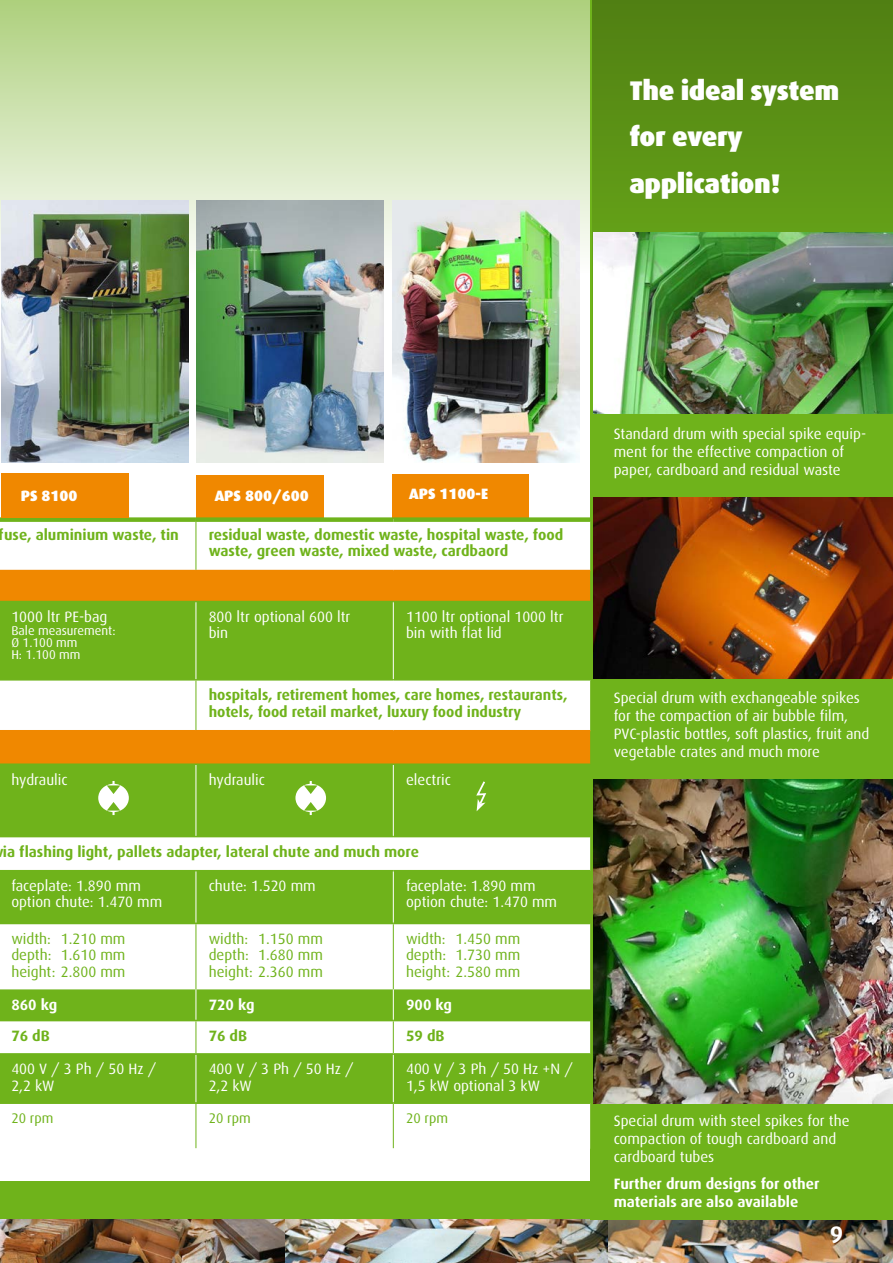
<style>
.page{position:relative;width:893px;height:1263px;background:#fff}
.page>*{position:absolute;margin:0;border:0;box-sizing:border-box;transform-origin:0 0}
.t1{font:900 27px/46.5px "Dax";letter-spacing:-.015em;color:#fff}
.t2{font:700 24px "Dax";color:#fff}
.t3{font:15px/16.5px "Dax";color:#fff}
.t4{font:700 15px/16.5px "Dax";color:#6fb31b}
.t5{font:15px/16.5px "Dax";color:#6fb31b;text-align:justify}
.t6{font:700 15px/18px "Dax";color:#fff}
.t7{font:900 15px "Dax";color:#fff}
.t8{font:13.95px "Dax";color:#6fb31b}
.t9{font:12.75px/12px "Dax";color:#fff}
</style>
<div class="page">
<img style="left:0;top:1219px;width:582px;height:44px">
<img style="left:582px;top:1219px;width:311px;height:44px">
<div style="left:0;top:0;width:592px;height:273px;background:linear-gradient(to bottom,#aed07d,#fcfcfd)"></div>
<div style="left:0;top:1182px;width:594px;height:37px;background:#6fb31b"></div>
<div style="left:590px;top:0;width:303px;height:1219px;background:#6fb31b"></div>
<svg style="left:592px;top:0;width:301px;height:293px;background:#5a8f15"></svg>
<img style="left:2px;top:201px;width:187px;height:261px">
<img style="left:196px;top:201px;width:188px;height:261px">
<img style="left:393px;top:201px;width:187px;height:261px">
<div style="left:196px;top:475px;width:128px;height:44px;background:#f08800"></div>
<div style="left:393px;top:474px;width:136px;height:44px;background:#f08800"></div>
<div style="left:0;top:571px;width:590px;height:30px;background:#f08800"></div>
<svg style="left:0;top:602px;width:590px;height:500px;fill:#6fb31b"></svg>
<hr style="left:0;top:601px;width:196px;height:1px;background:#6fb31b">
<hr style="left:196px;top:601px;width:197px;height:1px;background:#6fb31b">
<hr style="left:393px;top:601px;width:198px;height:1px;background:#6fb31b">
<hr style="left:0;top:679px;width:196px;height:1px;background:#6fb31b">
<hr style="left:196px;top:679px;width:197px;height:1px;background:#6fb31b">
<hr style="left:393px;top:679px;width:198px;height:1px;background:#6fb31b">
<hr style="left:0;top:763px;width:196px;height:2px;background:#6fb31b">
<hr style="left:196px;top:763px;width:197px;height:2px;background:#6fb31b">
<hr style="left:393px;top:763px;width:197px;height:2px;background:#6fb31b">
<hr style="left:0;top:836px;width:196px;height:1px;background:#6fb31b">
<hr style="left:196px;top:836px;width:197px;height:1px;background:#6fb31b">
<hr style="left:393px;top:836px;width:197px;height:1px;background:#6fb31b">
<hr style="left:0;top:870px;width:196px;height:1px;background:#6fb31b">
<hr style="left:196px;top:870px;width:197px;height:1px;background:#6fb31b">
<hr style="left:393px;top:870px;width:197px;height:1px;background:#6fb31b">
<hr style="left:196px;top:602px;width:1px;height:77px;background:#fff">
<hr style="left:393px;top:602px;width:1px;height:77px;background:#fff">
<hr style="left:196px;top:765px;width:1px;height:71px;background:#fff">
<hr style="left:393px;top:765px;width:1px;height:71px;background:#fff">
<hr style="left:196px;top:871px;width:1px;height:52px;background:#fff">
<hr style="left:393px;top:871px;width:1px;height:52px;background:#fff">
<hr style="left:196px;top:1055px;width:1px;height:47px;background:#fff">
<hr style="left:393px;top:1055px;width:1px;height:47px;background:#fff">
<hr style="left:0;top:570px;width:196px;height:1px;background:#f08800">
<hr style="left:196px;top:570px;width:197px;height:1px;background:#f08800">
<hr style="left:393px;top:570px;width:197px;height:1px;background:#f08800">
<hr style="left:0;top:730px;width:196px;height:1px;background:#f08800">
<hr style="left:196px;top:730px;width:197px;height:1px;background:#f08800">
<hr style="left:393px;top:730px;width:197px;height:1px;background:#f08800">
<div style="left:0;top:517px;width:196px;height:5px;background:#6fb31b"></div>
<div style="left:196px;top:517px;width:197px;height:5px;background:#6fb31b"></div>
<div style="left:393px;top:517px;width:198px;height:5px;background:#6fb31b"></div>
<hr style="left:196px;top:680px;width:1px;height:50px;background:#6fb31b">
<hr style="left:196px;top:522px;width:1px;height:48px;background:#6fb31b">
<hr style="left:0;top:923px;width:196px;height:1px;background:#6fb31b">
<hr style="left:196px;top:923px;width:197px;height:1px;background:#6fb31b">
<hr style="left:393px;top:923px;width:197px;height:1px;background:#6fb31b">
<hr style="left:196px;top:924px;width:1px;height:65px;background:#6fb31b">
<hr style="left:393px;top:924px;width:1px;height:65px;background:#6fb31b">
<hr style="left:196px;top:989px;width:1px;height:31px;background:#fff">
<hr style="left:393px;top:989px;width:1px;height:31px;background:#fff">
<hr style="left:196px;top:1021px;width:1px;height:32px;background:#6fb31b">
<hr style="left:393px;top:1021px;width:1px;height:32px;background:#6fb31b">
<hr style="left:0;top:1053px;width:196px;height:2px;background:#6fb31b">
<hr style="left:196px;top:1053px;width:197px;height:2px;background:#6fb31b">
<hr style="left:393px;top:1053px;width:197px;height:2px;background:#6fb31b">
<hr style="left:196px;top:1104px;width:1px;height:44px;background:#6fb31b">
<hr style="left:393px;top:1104px;width:1px;height:44px;background:#6fb31b">
<hr style="left:0;top:1102px;width:196px;height:2px;background:#6fb31b">
<hr style="left:196px;top:1102px;width:197px;height:2px;background:#6fb31b">
<hr style="left:393px;top:1102px;width:197px;height:2px;background:#6fb31b">
<hr style="left:0;top:1020px;width:196px;height:1px;background:#6fb31b">
<hr style="left:196px;top:1020px;width:197px;height:1px;background:#6fb31b">
<hr style="left:393px;top:1020px;width:197px;height:1px;background:#6fb31b">
<div style="left:2px;top:473px;width:127px;height:44px;background:#f08800"></div>
<div style="left:98px;top:784px;width:31px;height:28px;background:#fff;border-radius:50%"></div>
<svg style="left:107px;top:802px;width:13px;height:13px"></svg>
<svg style="left:107px;top:781px;width:13px;height:13px"></svg>
<div style="left:295px;top:784px;width:31px;height:28px;background:#fff;border-radius:50%"></div>
<svg style="left:304px;top:802px;width:13px;height:13px"></svg>
<svg style="left:304px;top:781px;width:13px;height:13px"></svg>
<svg style="left:475px;top:779px;width:13px;height:32px"></svg>
<img style="left:593px;top:233px;width:300px;height:180px">
<img style="left:593px;top:498px;width:300px;height:180px">
<img style="left:593px;top:779px;width:300px;height:324px">
<h1 class="t1" style="left:629px;top:67px;width:211px">The ideal system for every application!</h1>
<p class="t7" style="left:21px;top:487px;width:58px">PS 8100</p>
<p class="t7" style="left:215px;top:487px;width:95px">APS 800/600</p>
<p class="t7" style="left:409px;top:485px;width:81px">APS 1100-E</p>
<p class="t4" style="left:-1px;top:526px;width:182px">fuse, aluminium waste, tin</p>
<p class="t4" style="left:209px;top:526px;width:356px">residual waste, domestic waste, hospital waste, food waste, green waste, mixed waste, cardbaord</p>
<p class="t3" style="left:11px;top:608px;width:98px">1000 ltr PE-bag</p>
<p class="t9" style="left:11px;top:625px;width:106px">Bale measurement:<br>Ø 1.100 mm<br>H: 1.100 mm</p>
<p class="t3" style="left:209px;top:608px;width:143px">800 ltr optional 600 ltr bin</p>
<p class="t3" style="left:406px;top:608px;width:159px">1100 ltr optional 1000 ltr bin with flat lid</p>
<p class="t4" style="left:209px;top:687px;width:360px">hospitals, retirement homes, care homes, restaurants, hotels, food retail market, luxury food industry</p>
<p class="t3" style="left:11px;top:771px;width:58px">hydraulic</p>
<p class="t3" style="left:209px;top:771px;width:58px">hydraulic</p>
<p class="t3" style="left:406px;top:771px;width:46px">electric</p>
<p class="t4" style="left:3px;top:843px;width:418px">ia flashing light, pallets adapter, lateral chute and much more</p>
<p class="t3" style="left:11px;top:878px;width:153px">faceplate: 1.890 mm option chute: 1.470 mm</p>
<p class="t3" style="left:209px;top:878px;width:109px">chute: 1.520 mm</p>
<p class="t3" style="left:406px;top:878px;width:153px">faceplate: 1.890 mm option chute: 1.470 mm</p>
<p class="t5" style="left:11px;top:930px;width:116px">width: 1.210 mm depth: 1.610 mm height: 2.800 mm</p>
<p class="t5" style="left:209px;top:930px;width:116px">width: 1.150 mm depth: 1.680 mm height: 2.360 mm</p>
<p class="t5" style="left:406px;top:930px;width:116px">width: 1.450 mm depth: 1.730 mm height: 2.580 mm</p>
<p class="t6" style="left:11px;top:995px;width:47px">860 kg</p>
<p class="t6" style="left:209px;top:995px;width:47px">720 kg</p>
<p class="t6" style="left:406px;top:995px;width:47px">900 kg</p>
<p class="t4" style="left:11px;top:1027px;width:40px">76 dB</p>
<p class="t4" style="left:209px;top:1027px;width:40px">76 dB</p>
<p class="t4" style="left:406px;top:1027px;width:40px">59 dB</p>
<p class="t3" style="left:11px;top:1061px;width:146px">400 V / 3 Ph / 50 Hz /<br>2,2 kW</p>
<p class="t3" style="left:209px;top:1061px;width:146px">400 V / 3 Ph / 50 Hz /<br>2,2 kW</p>
<p class="t3" style="left:406px;top:1061px;width:168px">400 V / 3 Ph / 50 Hz +N /<br>1,5 kW optional 3 kW</p>
<p class="t8" style="left:11px;top:1110px;width:44px">20 rpm</p>
<p class="t8" style="left:209px;top:1110px;width:44px">20 rpm</p>
<p class="t8" style="left:406px;top:1110px;width:44px">20 rpm</p>
<p class="t3" style="left:614px;top:425px;width:254px;line-height:18px">Standard drum with special spike equip&shy;ment for the effective compaction of paper, cardboard and residual waste</p>
<p class="t3" style="left:614px;top:689px;width:257px;line-height:18px">Special drum with exchangeable spikes for the compaction of air bubble film, PVC-plastic bottles, soft plastics, fruit and vegetable crates and much more</p>
<p class="t3" style="left:614px;top:1112px;width:237px;line-height:18px">Special drum with steel spikes for the compaction of tough cardboard and cardboard tubes</p>
<p class="t6" style="left:614px;top:1174px;width:207px">Further drum designs for other materials are also available</p>
<h2 class="t2" style="left:830px;top:1221px;width:15px">9</h2>
</div>
